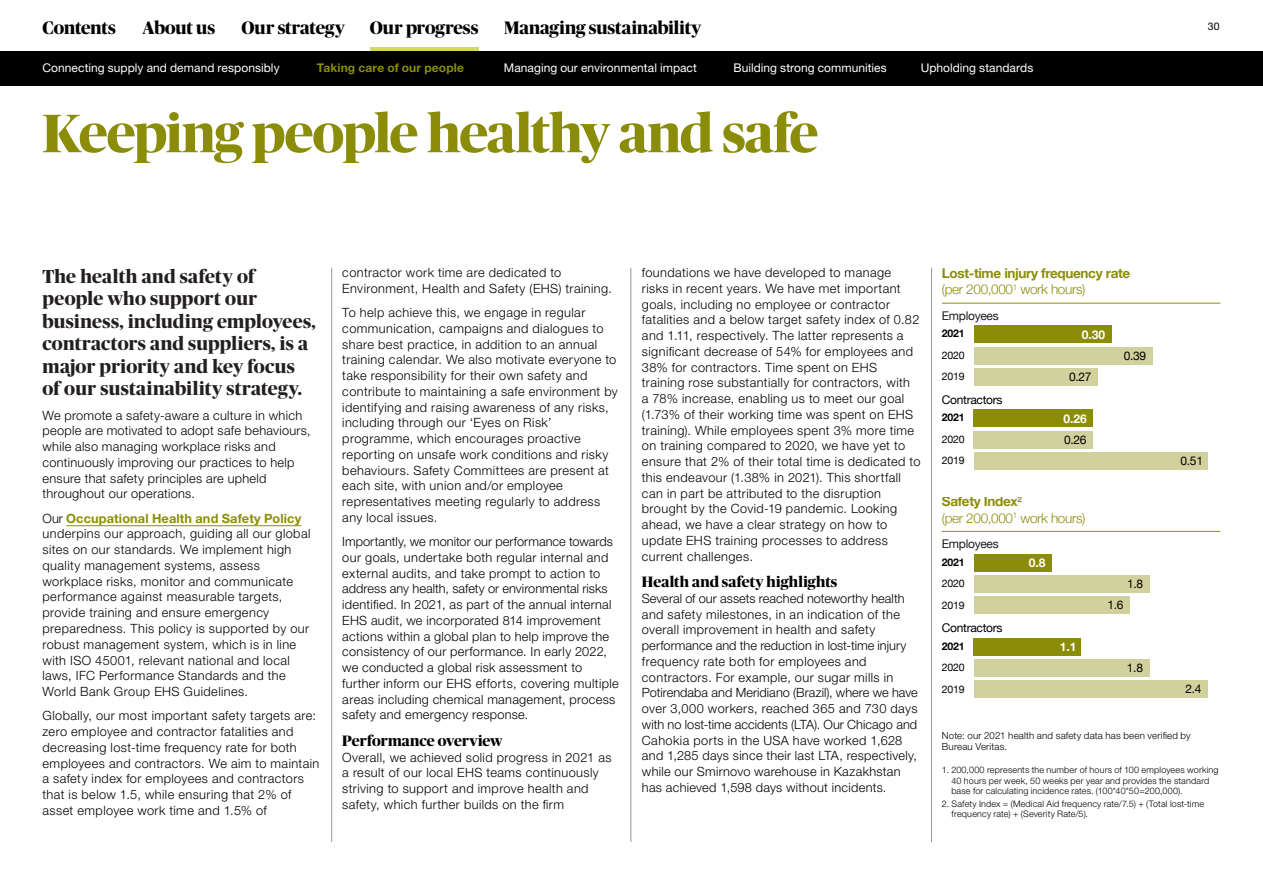
<style>
.page{position:relative;width:1263px;height:893px;background:#fff}
.page>*{position:absolute;margin:0;border:0;box-sizing:border-box;transform-origin:0 0}
.Page___H1{font:700 54px "Publico Banner";letter-spacing:-.02em;color:#8b8d09}
.Body_-_Section_Intro{font:700 18.75px/22.5px "Publico Banner";letter-spacing:.01em;color:#231f20}
.t1{font:700 18px "Publico Banner";color:#000}
.Body___H1___Publico{font:700 15px "Publico Banner";letter-spacing:.005em;color:#000}
.t2{font:700 13.5px/16.2px "Helvetica Neue";letter-spacing:-.025em;color:#8b8d09}
.t3{font:300 13.5px/16.2px "Helvetica Neue";letter-spacing:-.025em;color:#8b8d09}
.Body___Copy{font:300 12.75px/15.8px "Helvetica Neue LT Std";letter-spacing:.03em;color:#000}
.Navigation_Tabs___Re{font:12px "Helvetica Neue LT Std";letter-spacing:.005em;color:#fff}
.t4{font:12px "Helvetica Neue";letter-spacing:-.025em;color:#000}
.Navigation_Tabs___Gr{font:700 12px "Helvetica Neue LT Std";letter-spacing:.015em;color:#8b8d09}
.t5{font:12px "Helvetica Neue";letter-spacing:-.025em;color:#1d1d1b}
.t6{font:700 12px "Helvetica Neue";color:#fff}
.t7{font:10.5px/21.8px "Helvetica Neue";letter-spacing:-.025em;color:#000}
.t8{font:700 10.5px "Helvetica Neue";letter-spacing:-.025em;color:#000}
.t9{font:10.5px "Helvetica Neue LT Std";color:#000}
.Footnote___Light___L{font:300 9.75px/11.2px "Helvetica Neue LT Std";letter-spacing:.015em;color:#000}
.Footnote___Light{font:300 9px/10.5px "Helvetica Neue LT Std";letter-spacing:.02em;color:#000}
.s1{font-weight:700;color:#8b8d09}
.s2{font-weight:300}
.s3{font-weight:700}
</style>
<div class="page">
<hr style="left:66px;top:525px;width:235px;height:1px;background:#8b8d09">
<hr style="left:331px;top:268px;width:1px;height:574px;background:#939598">
<hr style="left:631px;top:268px;width:1px;height:574px;background:#939598">
<hr style="left:931px;top:268px;width:1px;height:574px;background:#939598">
<div style="left:0;top:51px;width:1263px;height:34px;background:#000"></div>
<div style="left:974px;top:347px;width:178px;height:17px;background:#d1d19d"></div>
<div style="left:974px;top:368px;width:123px;height:17px;background:#d1d19d"></div>
<div style="left:974px;top:326px;width:137px;height:17px;background:#8b8d09"></div>
<div style="left:974px;top:431px;width:119px;height:17px;background:#d1d19d"></div>
<div style="left:974px;top:452px;width:234px;height:17px;background:#d1d19d"></div>
<div style="left:974px;top:410px;width:119px;height:17px;background:#8b8d09"></div>
<hr style="left:942px;top:303px;width:278px;height:1px;background:#8b8d09">
<div style="left:974px;top:575px;width:175px;height:17px;background:#d1d19d"></div>
<div style="left:974px;top:596px;width:155px;height:17px;background:#d1d19d"></div>
<div style="left:974px;top:554px;width:78px;height:17px;background:#8b8d09"></div>
<div style="left:974px;top:659px;width:175px;height:17px;background:#d1d19d"></div>
<div style="left:974px;top:681px;width:234px;height:17px;background:#d1d19d"></div>
<div style="left:974px;top:638px;width:107px;height:17px;background:#8b8d09"></div>
<hr style="left:942px;top:531px;width:278px;height:1px;background:#8b8d09">
<hr style="left:370px;top:48px;width:108px;height:3px;background:#d2da56">
<h3 class="t1" style="left:43px;top:14px;width:75px">Contents</h3>
<h3 class="t1" style="left:142px;top:14px;width:74px">About us</h3>
<h3 class="t1" style="left:242px;top:14px;width:105px">Our strategy</h3>
<h3 class="t1" style="left:370px;top:14px;width:110px">Our progress</h3>
<h3 class="t1" style="left:504px;top:14px;width:199px">Managing sustainability</h3>
<p class="t9" style="left:1208px;top:20px;width:13px">30</p>
<p class="Navigation_Tabs___Re" style="left:43px;top:61px;width:239px">Connecting supply and demand responsibly</p>
<p class="Navigation_Tabs___Gr" style="left:317px;top:61px;width:149px">Taking care of our people</p>
<p class="Navigation_Tabs___Re" style="left:504px;top:61px;width:195px">Managing our environmental impact</p>
<p class="Navigation_Tabs___Re" style="left:733px;top:61px;width:155px">Building strong communities</p>
<p class="Navigation_Tabs___Re" style="left:921px;top:61px;width:114px">Upholding standards</p>
<p class="Page___H1" style="left:43px;top:95px;width:777px">Keeping people healthy and safe</p>
<p class="Body_-_Section_Intro" style="left:43px;top:264px;width:275px">The health and safety of people who support our business, including employees, contractors and suppliers, is a major priority and key focus of our sustainability strategy.</p>
<p class="Body___Copy" style="left:43px;top:407px;width:270px">We promote a safety-aware a culture in which people are motivated to adopt safe behaviours, while also managing workplace risks and continuously improving our practices to help ensure that safety principles are upheld throughout our operations.</p>
<p class="Body___Copy" style="left:43px;top:510px;width:269px">Our <span class="s1">Occupational Health and Safety Policy </span>underpins our approach, guiding all our global sites on our standards. We implement high quality management systems, assess workplace risks, monitor and communicate performance against measurable targets, provide training and ensure emergency preparedness. This policy is supported by our robust management system, which is in line with ISO 45001, relevant national and local laws, IFC Performance Standards and the World Bank Group EHS Guidelines.</p>
<p class="Body___Copy" style="left:43px;top:708px;width:278px">Globally, our most important safety targets are: zero employee and contractor fatalities and decreasing lost-time frequency rate for both employees and contractors. We aim to maintain a safety index for employees and contractors that is below 1.5, while ensuring that 2% of asset employee work time and 1.5% of</p>
<p class="Body___Copy" style="left:342px;top:264px;width:271px">contractor work time are dedicated to<br>Environment, Health and Safety (EHS) training.</p>
<p class="Body___Copy" style="left:342px;top:304px;width:277px">To help achieve this, we engage in regular communication, campaigns and dialogues to share best practice, in addition to an annual training calendar. We also motivate everyone to take responsibility for their own safety and contribute to maintaining a safe environment by identifying and raising awareness of any risks, including through our ‘Eyes on Risk’ programme, which encourages proactive reporting on unsafe work conditions and risky behaviours. Safety Committees are present at each site, with union and/or employee representatives meeting regularly to address any local issues.</p>
<p class="Body___Copy" style="left:342px;top:533px;width:278px">Importantly, we monitor our performance towards our goals, undertake both regular internal and external audits, and take prompt to action to address any health, safety or environmental risks identified. In 2021, as part of the annual internal EHS audit, we incorporated 814 improvement actions within a global plan to help improve the consistency of our performance. In early 2022, we conducted a global risk assessment to further inform our EHS efforts, covering multiple areas including chemical management, process safety and emergency response.</p>
<p class="Body___H1___Publico" style="left:342px;top:730px;width:162px">Performance overview</p>
<p class="Body___Copy" style="left:342px;top:749px;width:271px">Overall, we achieved solid progress in 2021 as a result of our local EHS teams continuously striving to support and improve health and safety, which further builds on the firm</p>
<p class="Body___Copy" style="left:642px;top:264px;width:280px">foundations we have developed to manage risks in recent years. We have met important goals, including no employee or contractor fatalities and a below target safety index of 0.82 and 1.11, respectively. The latter represents a significant decrease of 54% for employees and 38% for contractors. Time spent on EHS training rose substantially for contractors, with<br>a 78% increase, enabling us to meet our goal (1.73% of their working time was spent on EHS training). While employees spent 3% more time on training compared to 2020, we have yet to ensure that 2% of their total time is dedicated to this endeavour (1.38% in 2021). This shortfall can in part be attributed to the disruption brought by the Covid-19 pandemic. Looking ahead, we have a clear strategy on how to update EHS training processes to address current challenges.</p>
<p class="Body___H1___Publico" style="left:642px;top:571px;width:197px">Health and safety highlights</p>
<p class="Body___Copy" style="left:642px;top:590px;width:277px">Several of our assets reached noteworthy health and safety milestones, in an indication of the overall improvement in health and safety performance and the reduction in lost-time injury frequency rate both for employees and contractors. For example, our sugar mills in Potirendaba and Meridiano (Brazil), where we have over 3,000 workers, reached 365 and 730 days with no lost-time accidents (LTA). Our Chicago and Cahokia ports in the USA have worked 1,628 and 1,285 days since their last LTA, respectively, while our Smirnovo warehouse in Kazakhstan has achieved 1,598 days without incidents.</p>
<p class="t2" style="left:942px;top:266px;width:190px">Lost-time injury frequency rate <span class="s2">(per 200,000</span><sup>1</sup> <span class="s2">work hours)</span></p>
<p class="t5" style="left:942px;top:307px;width:58px">Employees</p>
<p class="t7" style="left:942px;top:345px;width:24px">2020<br>2019</p>
<p class="t8" style="left:942px;top:325px;width:24px">2021</p>
<p class="t4" style="left:942px;top:391px;width:62px">Contractors</p>
<p class="t7" style="left:942px;top:429px;width:24px">2020<br>2019</p>
<p class="t8" style="left:942px;top:409px;width:24px">2021</p>
<p class="t6" style="left:1082px;top:325px;width:25px">0.30</p>
<p class="t4" style="left:1069px;top:368px;width:24px">0.27</p>
<p class="t6" style="left:1063px;top:409px;width:25px">0.26</p>
<p class="t4" style="left:1064px;top:431px;width:24px">0.26</p>
<p class="t3" style="left:942px;top:493px;width:145px"><span class="s3">Safety Index</span><sup>2<br></sup>(per 200,000<sup>1</sup> work hours)</p>
<p class="t4" style="left:1124px;top:347px;width:24px">0.39</p>
<p class="t5" style="left:942px;top:535px;width:58px">Employees</p>
<p class="t7" style="left:942px;top:573px;width:24px">2020<br>2019</p>
<p class="t8" style="left:942px;top:554px;width:24px">2021</p>
<p class="t4" style="left:942px;top:619px;width:62px">Contractors</p>
<p class="t7" style="left:942px;top:657px;width:24px">2020<br>2019</p>
<p class="t8" style="left:942px;top:638px;width:24px">2021</p>
<p class="t6" style="left:1029px;top:553px;width:18px">0.8</p>
<p class="t6" style="left:1060px;top:637px;width:18px">1.1</p>
<p class="t4" style="left:1127px;top:575px;width:18px">1.8</p>
<p class="t4" style="left:1107px;top:596px;width:18px">1.6</p>
<p class="t4" style="left:1127px;top:659px;width:18px">1.8</p>
<p class="t4" style="left:1180px;top:452px;width:24px">0.51</p>
<p class="t4" style="left:1185px;top:680px;width:18px">2.4</p>
<p class="Footnote___Light___L" style="left:942px;top:729px;width:250px">Note: our 2021 health and safety data has been verified by<br>Bureau Veritas.</p>
<p class="Footnote___Light" style="left:951px;top:764px;width:269px;text-indent:-9px">1. 200,000 represents the number of hours of 100 employees working<br>40 hours per week, 50 weeks per year and provides the standard base for calculating incidence rates. (100*40*50=200,000).</p>
<p class="Footnote___Light" style="left:952px;top:798px;width:254px;text-indent:-10px">2. Safety Index = (Medical Aid frequency rate/7.5) + (Total lost-time frequency rate) + (Severity Rate/5).</p>
</div>
